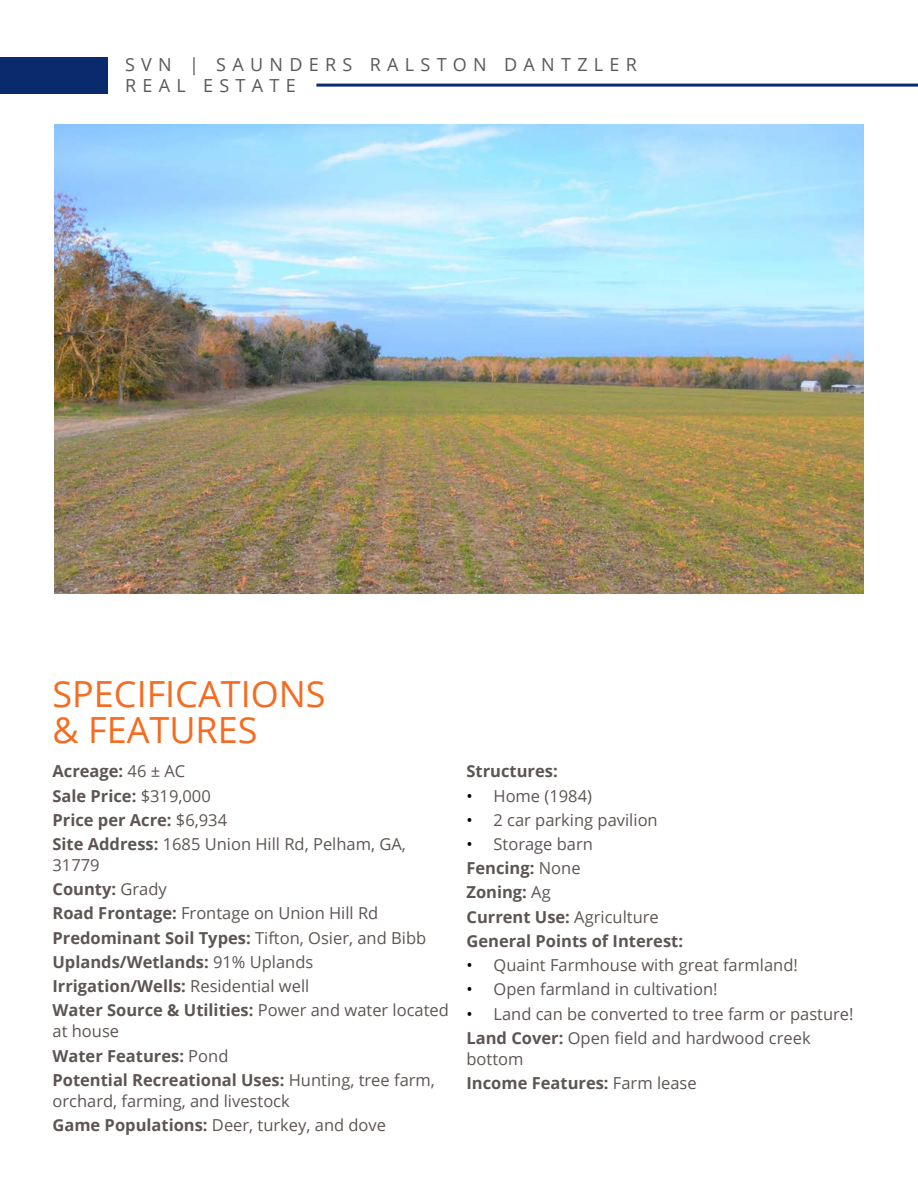
<style>
.page{position:relative;width:918px;height:1188px;background:#fff}
.page>*{position:absolute;margin:0;border:0;box-sizing:border-box;transform-origin:0 0}
.t1{font:36px/36px "Open Sans";color:#f36c21}
.t2{font:18px/21.6px "Open Sans";letter-spacing:.35em;color:#58595b}
.t3{font:700 16.5px/24.3px "Open Sans";color:#5e5553}
.t4{font:16.5px/24.3px "Open Sans";color:#5e5553}
.s1{font-weight:700}
.s2{font-weight:400}
.s3{color:#000}
.s4{font-weight:400;color:#000}
</style>
<div class="page">
<div style="left:0;top:57px;width:108px;height:36px;background:#092a6d"></div>
<hr style="left:316px;top:84px;width:602px;height:3px;background:#092a6d">
<img style="left:54px;top:124px;width:810px;height:470px">
<p class="t2" style="left:125px;top:53px;width:513px">SVN | SAUNDERS RALSTON DANTZLER<br>REAL ESTATE</p>
<h1 class="t1" style="left:52px;top:675px;width:275px">SPECIFICATIONS &amp; FEATURES</h1>
<p class="t4" style="left:52px;top:759px;width:355px"><span class="s1">Acreage:</span> 46 ± AC<br><span class="s1">Sale Price:</span> $319,000<br><span class="s1">Price per Acre:</span> $6,934<br><span class="s1">Site Address:</span> 1685 Union Hill Rd, Pelham, GA,</p>
<p class="t3" style="left:52px;top:852px;width:398px"><span class="s2">31779<br></span>County: <span class="s2">Grady<br></span>Road Frontage: <span class="s2">Frontage on Union Hill Rd<br></span>Predominant Soil Types: <span class="s2">Tifton, Osier, and Bibb<br></span>Uplands/Wetlands: <span class="s2">91% Uplands<br></span>Irrigation/Wells: <span class="s2">Residential well<br></span>Water Source &amp; Utilities: <span class="s2">Power and water located</span></p>
<p class="t3" style="left:52px;top:1019px;width:384px"><span class="s2">at house<br></span>Water Features: <span class="s2">Pond<br></span>Potential Recreational Uses: <span class="s2">Hunting, tree farm,</span></p>
<p class="t4" style="left:52px;top:1088px;width:335px">orchard, farming, and livestock<br><span class="s1">Game Populations:</span> Deer, turkey, and dove</p>
<p class="t3" style="left:466px;top:759px;width:93px">Structures:</p>
<p class="t4" style="left:466px;top:783px;width:127px"><span class="s3">•</span> Home (1984)</p>
<p class="t4" style="left:466px;top:807px;width:193px"><span class="s3">•</span> 2 car parking pavilion</p>
<p class="t3" style="left:466px;top:831px;width:218px"><span class="s4">•</span> <span class="s2">Storage barn<br></span>Fencing: <span class="s2">None<br></span>Zoning: <span class="s2">Ag<br></span>Current Use: <span class="s2">Agriculture<br></span>General Points of Interest:</p>
<p class="t4" style="left:466px;top:953px;width:333px"><span class="s3">•</span> Quaint Farmhouse with great farmland!</p>
<p class="t4" style="left:466px;top:977px;width:253px"><span class="s3">•</span> Open farmland in cultivation!</p>
<p class="t4" style="left:466px;top:1001px;width:389px"><span class="s3">•</span> Land can be converted to tree farm or pasture!<br><span class="s1">Land Cover:</span> Open field and hardwood creek</p>
<p class="t4" style="left:466px;top:1046px;width:232px">bottom<br><span class="s1">Income Features:</span> Farm lease</p>
</div>
